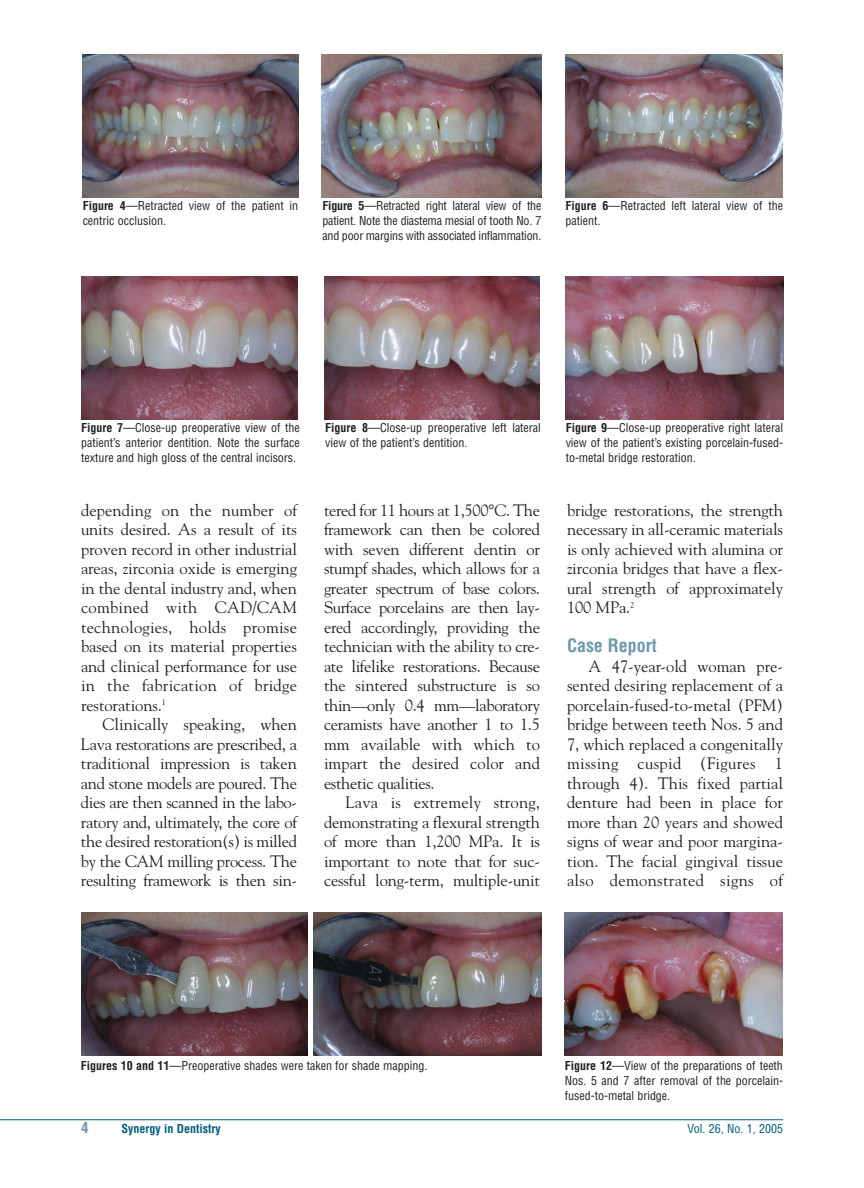
<style>
.page{position:relative;width:864px;height:1188px;background:#fff}
.page>*{position:absolute;margin:0;border:0;box-sizing:border-box;transform-origin:0 0}
.t1{font:700 condensed 18px "Helvetica";color:#6e99ad}
.t2{font:16.5px/19.5px "Goudy";letter-spacing:-.01em;color:#231f20;text-align:justify}
.t3{font:700 condensed 15px "Helvetica";color:#6e99ad}
.t4{font:condensed 12px/15px "Helvetica";color:#231f20;text-align:justify}
.t5{font:700 condensed 12px "Helvetica";color:#005d7c}
.t6{font:condensed 12px "Helvetica";color:#005d7c}
.s1{font-weight:700}
</style>
<div class="page">
<img style="left:83px;top:54px;width:215px;height:143px">
<img style="left:321px;top:54px;width:220px;height:143px">
<img style="left:566px;top:54px;width:217px;height:143px">
<img style="left:81px;top:277px;width:217px;height:143px">
<img style="left:324px;top:277px;width:216px;height:143px">
<img style="left:566px;top:277px;width:217px;height:143px">
<img style="left:81px;top:913px;width:227px;height:143px">
<img style="left:313px;top:913px;width:228px;height:143px">
<img style="left:565px;top:913px;width:218px;height:143px">
<hr style="left:0;top:1119px;width:783px;height:1px;background:#005d7c">
<p class="t4" style="left:83px;top:199px;width:217px"><span class="s1">Figure 4</span>—Retracted view of the patient in centric occlusion.</p>
<p class="t4" style="left:322px;top:199px;width:220px"><span class="s1">Figure 5</span>—Retracted right lateral view of the patient. Note the diastema mesial of tooth No. 7 and poor margins with associated inflammation.</p>
<p class="t4" style="left:566px;top:199px;width:219px"><span class="s1">Figure 6</span>—Retracted left lateral view of the patient.</p>
<p class="t4" style="left:81px;top:421px;width:220px"><span class="s1">Figure 7</span>—Close-up preoperative view of the patient’s anterior dentition. Note the surface texture and high gloss of the central incisors.</p>
<p class="t4" style="left:325px;top:421px;width:217px"><span class="s1">Figure 8</span>—Close-up preoperative left lateral view of the patient’s dentition.</p>
<p class="t4" style="left:566px;top:421px;width:219px"><span class="s1">Figure 9</span>—Close-up preoperative right lateral view of the patient’s existing porcelain-fused&shy;to-metal bridge restoration.</p>
<p class="t2" style="left:81px;top:502px;width:218px">depending on the number of units desired. As a result of its proven record in other industrial areas, zirconia oxide is emerging in the dental industry and, when combined with CAD/CAM technologies, holds promise based on its material properties and clinical performance for use in the fabrication of bridge restorations.<sup>1</sup></p>
<p class="t2" style="left:81px;top:716px;width:218px;text-indent:22px">Clinically speaking, when Lava restorations are prescribed, a traditional impression is taken and stone models are poured. The dies are then scanned in the labo&shy;ratory and, ultimately, the core of the desired restoration(s) is milled by the CAM milling process. The resulting framework is then sin-</p>
<p class="t2" style="left:324px;top:502px;width:218px">tered for 11 hours at 1,500°C. The framework can then be colored with seven different dentin or stumpf shades, which allows for a greater spectrum of base colors.<br>Surface porcelains are then lay&shy;ered accordingly, providing the technician with the ability to cre&shy;ate lifelike restorations. Because the sintered substructure is so thin—only 0.4 mm—laboratory ceramists have another 1 to 1.5 mm available with which to impart the desired color and esthetic qualities.</p>
<p class="t2" style="left:324px;top:794px;width:218px;text-indent:22px">Lava is extremely strong, demonstrating a flexural strength of more than 1,200 MPa. It is important to note that for suc&shy;cessful long-term, multiple-unit</p>
<p class="t2" style="left:567px;top:502px;width:218px">bridge restorations, the strength necessary in all-ceramic materials is only achieved with alumina or zirconia bridges that have a flex&shy;ural strength of approximately 100 MPa.<sup>2</sup></p>
<p class="t1" style="left:567px;top:639px;width:91px">Case Report</p>
<p class="t2" style="left:567px;top:658px;width:218px;text-indent:22px">A 47-year-old woman pre&shy;sented desiring replacement of a porcelain-fused-to-metal (PFM) bridge between teeth Nos. 5 and 7, which replaced a congenitally missing cuspid (Figures 1 through 4). This fixed partial denture had been in place for more than 20 years and showed signs of wear and poor margina&shy;tion. The facial gingival tissue also demonstrated signs of</p>
<p class="t4" style="left:81px;top:1059px;width:348px"><span class="s1">Figures 10 and 11</span>—Preoperative shades were taken for shade mapping.</p>
<p class="t4" style="left:565px;top:1059px;width:220px"><span class="s1">Figure 12</span>—View of the preparations of teeth Nos. 5 and 7 after removal of the porcelain&shy;fused-to-metal bridge.</p>
<p class="t3" style="left:81px;top:1121px;width:9px">4</p>
<p class="t5" style="left:122px;top:1124px;width:101px">Synergy in Dentistry</p>
<p class="t6" style="left:687px;top:1124px;width:97px">Vol. 26, No. 1, 2005</p>
</div>
